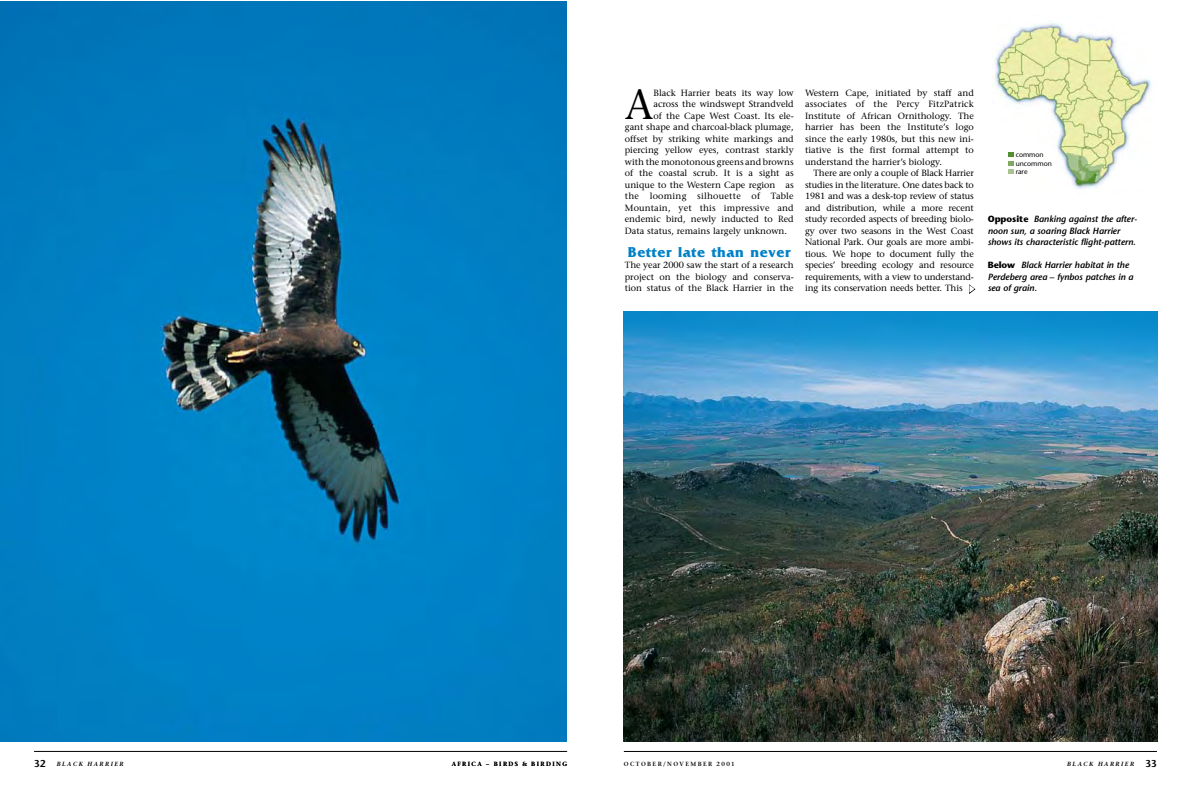
<style>
.page{position:relative;width:1191px;height:794px;background:#fff}
.page>*{position:absolute;margin:0;border:0;box-sizing:border-box;transform-origin:0 0}
.t1{font:41.9px "Stone Serif";color:#000}
.t2{font:700 15px "Friz Quadrata";letter-spacing:.05em;color:#0081c8}
.t3{font:600 10px "Stone Sans";color:#000}
.t4{font:9px/11.5px "Stone Serif";color:#000;text-align:justify}
.t5{font:italic 600 9px/11.5px "Stone Sans";letter-spacing:-.005em;color:#000}
.t6{font:9px "Stone Serif";letter-spacing:.025em;color:#000}
.t7{font:7px/8.4px "Stone Sans";color:#000}
.t8{font:600 6px "Stone Serif";letter-spacing:.24em;color:#000}
.t9{font:italic 600 6px "Stone Serif";letter-spacing:.24em;color:#000}
.s1{font-weight:700;font-style:normal}
</style>
<div class="page">
<hr style="left:624px;top:751px;width:533px;height:1px;background:#000">
<hr style="left:34px;top:751px;width:533px;height:1px;background:#000">
<img style="left:0;top:1px;width:567px;height:740px">
<img style="left:624px;top:311px;width:533px;height:430px">
<img style="left:992px;top:23px;width:160px;height:166px">
<svg style="left:1008px;top:152px;width:5px;height:22px"></svg>
<svg style="left:969px;top:284px;width:6px;height:10px"></svg>
<h1 class="t1" style="left:625px;top:78px;width:30px">A</h1>
<p class="t4" style="left:653px;top:87px;width:142px">Black Harrier beats its way low</p>
<p class="t4" style="left:653px;top:98px;width:142px">across the windswept Strandveld</p>
<p class="t4" style="left:653px;top:110px;width:142px">of the Cape West Coast. Its ele-</p>
<p class="t4" style="left:625px;top:121px;width:170px">gant shape and charcoal-black plumage,</p>
<p class="t4" style="left:625px;top:133px;width:170px">offset by striking white markings and</p>
<p class="t4" style="left:625px;top:144px;width:170px">piercing yellow eyes, contrast starkly</p>
<p class="t4" style="left:625px;top:156px;width:170px">with the monotonous greens and browns</p>
<p class="t4" style="left:625px;top:167px;width:170px">of the coastal scrub. It is a sight as</p>
<p class="t4" style="left:625px;top:179px;width:170px">unique to the Western Cape region as</p>
<p class="t6" style="left:625px;top:191px;width:170px">the looming silhouette of Table</p>
<p class="t4" style="left:625px;top:202px;width:170px">Mountain, yet this impressive and</p>
<p class="t4" style="left:625px;top:213px;width:170px">endemic bird, newly inducted to Red</p>
<p class="t4" style="left:625px;top:225px;width:164px">Data status, remains largely unknown.</p>
<h2 class="t2" style="left:628px;top:243px;width:164px">Better late than never</h2>
<p class="t4" style="left:625px;top:259px;width:170px">The year 2000 saw the start of a research project on the biology and conserva&shy;tion status of the Black Harrier in the</p>
<p class="t4" style="left:805px;top:87px;width:170px">Western Cape, initiated by staff and associates of the Percy FitzPatrick Institute of African Ornithology. The harrier has been the Institute’s logo since the early 1980s, but this new ini&shy;tiative is the first formal attempt to understand the harrier’s biology.</p>
<p class="t4" style="left:805px;top:167px;width:170px;text-indent:9px">There are only a couple of Black Harrier studies in the literature. One dates back to 1981 and was a desk-top review of status and distribution, while a more recent study recorded aspects of breeding biolo&shy;gy over two seasons in the West Coast National Park. Our goals are more ambi&shy;tious. We hope to document fully the species’ breeding ecology and resource requirements, with a view to understand&shy;ing its conservation needs better. This</p>
<p class="t7" style="left:1015px;top:151px;width:38px">common uncommon rare</p>
<p class="t5" style="left:987px;top:213px;width:151px"><span class="s1">Opposite</span> Banking against the after&shy;noon sun, a soaring Black Harrier shows its characteristic flight-pattern.</p>
<p class="t5" style="left:987px;top:259px;width:147px"><span class="s1">Below</span> Black Harrier habitat in the<br>Perdeberg area – fynbos patches in a sea of grain.</p>
<p class="t3" style="left:34px;top:757px;width:13px">32</p>
<p class="t9" style="left:57px;top:760px;width:69px">BLACK HARRIER</p>
<p class="t8" style="left:452px;top:760px;width:117px">AFRICA – BIRDS &amp; BIRDING</p>
<p class="t8" style="left:624px;top:760px;width:112px">OCTOBER/NOVEMBER 2001</p>
<p class="t3" style="left:1145px;top:757px;width:13px">33</p>
<p class="t9" style="left:1067px;top:760px;width:69px">BLACK HARRIER</p>
</div>
